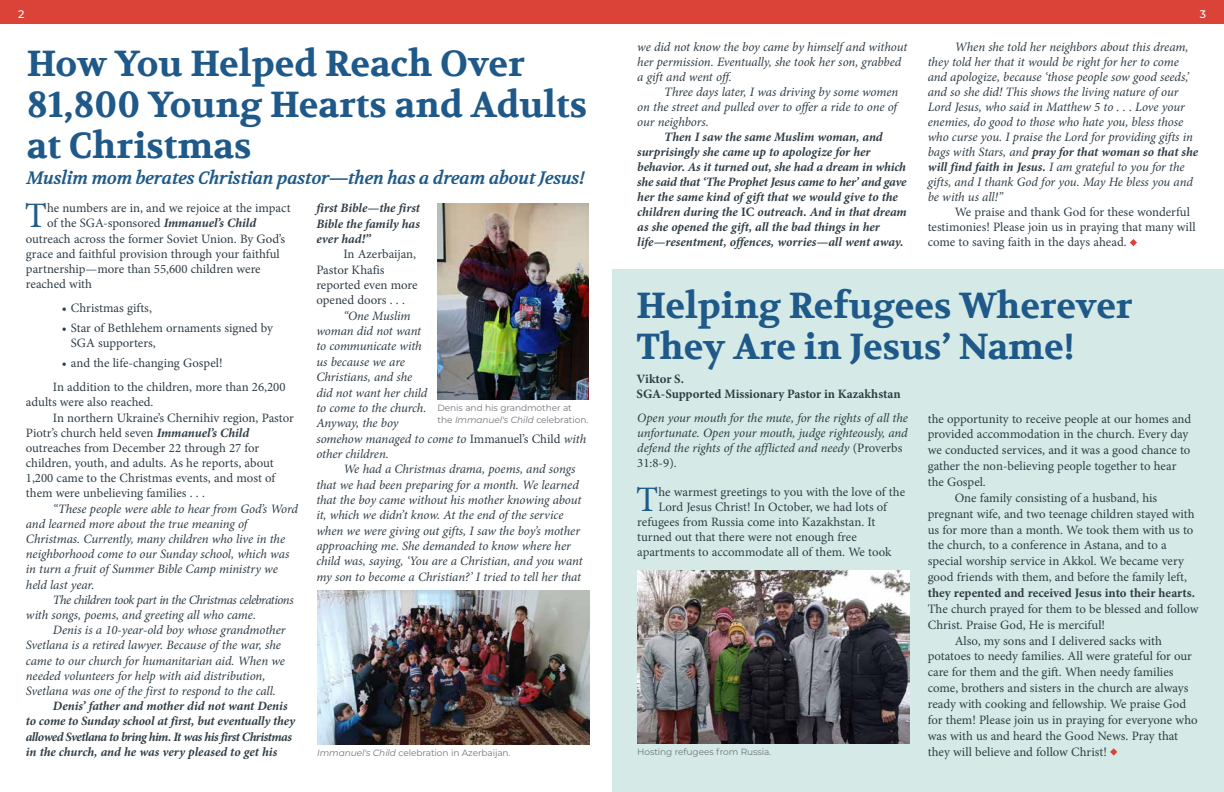
<style>
.page{position:relative;width:1224px;height:792px;background:#fff}
.page>*{position:absolute;margin:0;border:0;box-sizing:border-box;transform-origin:0 0}
.t1{font:700 36px/41px "Volkhov";color:#1e5989}
.t2{font:35.9px "Minion Pro";color:#1e5a8a}
.t3{font:italic 700 18px "Volkhov";letter-spacing:-.02em;color:#1e5989}
.t4{font:12.8px/15.4px "Minion Pro";color:#303d45}
.t5{font:italic 12.8px/15px "Minion Pro";letter-spacing:-.01em;color:#303d45}
.t6{font:italic 700 12.8px/15px "Minion Pro";letter-spacing:-.005em;color:#303d45}
.t7{font:italic 12.8px/15.2px "Minion Pro";letter-spacing:-.03em;color:#303d45}
.t8{font:700 12.8px/15px "Minion Pro";color:#2f3e45}
.t9{font:700 12.8px "Minion Pro";color:#303d45}
.t10{font:500 11px "Montserrat";color:#fff}
.t11{font:9px/12px "Montserrat";letter-spacing:-.01em;color:#6f747a}
.s1{font-weight:700}
.s2{font-style:normal}
.s3{font-weight:700;font-style:italic}
.s4{font-style:italic}
</style>
<div class="page">
<div style="left:0;top:0;width:1224px;height:23px;background:#dc4338"></div>
<img style="left:438px;top:203px;width:151px;height:197px">
<svg style="left:1130px;top:239px;width:7px;height:7px"></svg>
<div style="left:612px;top:269px;width:612px;height:523px;background:#d5eae6"></div>
<svg style="left:1110px;top:748px;width:7px;height:8px"></svg>
<img style="left:637px;top:570px;width:273px;height:174px">
<img style="left:317px;top:590px;width:273px;height:155px">
<p class="t10" style="left:18px;top:6px;width:8px">2</p>
<p class="t10" style="left:1200px;top:6px;width:8px">3</p>
<p class="t5" style="left:928px;top:39px;width:272px;text-indent:27px">When she told her neighbors about this dream, they told her that it would be right for her to come and apologize, because ‘those people sow good seeds,’ and so she did! This shows the living nature of our Lord Jesus, who said in Matthew 5 to . . . Love your enemies, do good to those who hate you, bless those who curse you. I praise the Lord for providing gifts in bags with Stars, and <span class="s1">pray for that woman so that she will find faith in Jesus.</span> I am grateful to you for the gifts, and I thank God for you. May He bless you and be with us all!”</p>
<p class="t4" style="left:928px;top:205px;width:269px;line-height:15px;text-indent:27px">We praise and thank God for these wonderful testimonies! Please join us in praying that many will come to saving faith in the days ahead.</p>
<h1 class="t1" style="left:637px;top:286px;width:498px">Helping Refugees Wherever<br>They Are in Jesus’ Name!</h1>
<p class="t8" style="left:637px;top:371px;width:266px">Viktor S.<br>SGA-Supported Missionary Pastor in Kazakhstan</p>
<p class="t5" style="left:637px;top:411px;width:272px">Open your mouth for the mute, for the rights of all the unfortunate. Open your mouth, judge righteously, and defend the rights of the afflicted and needy <span class="s2">(Proverbs 31:8-9).</span></p>
<h2 class="t2" style="left:636px;top:475px;width:24px">T</h2>
<p class="t4" style="left:658px;top:484px;width:248px">he warmest greetings to you with the love of the</p>
<p class="t5" style="left:637px;top:39px;width:271px">we did not know the boy came by himself and without her permission. Eventually, she took her son, grabbed a gift and went off.</p>
<p class="t5" style="left:637px;top:84px;width:263px;text-align:justify;text-indent:27px">Three days later, I was driving by some women on the street and pulled over to offer a ride to one of our neighbors.</p>
<p class="t6" style="left:637px;top:129px;width:271px;text-indent:27px">Then I saw the same Muslim woman, and surprisingly she came up to apologize for her behavior. As it turned out, she had a dream in which she said that ‘The Prophet Jesus came to her’ and gave her the same kind of gift that we would give to the children during the <span class="s2">IC</span> outreach. And in that dream as she opened the gift, all the bad things in her life—resentment, offences, worries—all went away.</p>
<h1 class="t1" style="left:27px;top:45px;width:562px">How You Helped Reach Over<br>81,800 Young Hearts and Adults at Christmas</h1>
<h3 class="t3" style="left:27px;top:167px;width:560px">Muslim mom berates Christian pastor—then has a dream about Jesus!</h3>
<h2 class="t2" style="left:25px;top:192px;width:24px">T</h2>
<p class="t4" style="left:47px;top:201px;width:245px">he numbers are in, and we rejoice at the impact</p>
<p class="t6" style="left:316px;top:200px;width:105px;line-height:15.4px;text-align:justify">first Bible—the first Bible the family has ever had!”</p>
<p class="t4" style="left:316px;top:247px;width:103px;text-indent:27px">In Azerbaijan,<br>Pastor Khafis reported even more opened doors . . .</p>
<p class="t5" style="left:316px;top:308px;width:271px;line-height:15.4px;text-indent:27px">“One Muslim<br>woman did not want<br>to communicate with<br>us because we are<br>Christians, and she<br>did not want her child<br>to come to the church.<br>Anyway, the boy<br>somehow managed to come to <span class="s2">Immanuel’s Child</span> with other children.</p>
<p class="t5" style="left:316px;top:462px;width:268px;line-height:15.4px;text-indent:27px">We had a Christmas drama, poems, and songs that we had been preparing for a month. We learned that the boy came without his mother knowing about it, which we didn’t know. At the end of the service when we were giving out gifts, I saw the boy’s mother approaching me. She demanded to know where her child was, saying, ‘You are a Christian, and you want my son to become a Christian?’ I tried to tell her that</p>
<p class="t4" style="left:47px;top:216px;width:211px">of the SGA-sponsored <span class="s3">Immanuel’s Child</span></p>
<p class="t4" style="left:26px;top:231px;width:261px">outreach across the former Soviet Union. By God’s</p>
<p class="t4" style="left:26px;top:246px;width:255px">grace and faithful provision through your faithful</p>
<p class="t4" style="left:26px;top:261px;width:236px">partnership—more than 55,600 children were</p>
<p class="t4" style="left:26px;top:276px;width:68px">reached with</p>
<p class="t4" style="left:62px;top:301px;width:92px">• Christmas gifts,</p>
<p class="t4" style="left:71px;top:320px;width:204px;text-indent:-9px">• Star of Bethlehem ornaments signed by<br>SGA supporters,</p>
<p class="t4" style="left:53px;top:351px;width:234px;line-height:24.2px;text-indent:9px">• and the life-changing Gospel!<br>In addition to the children, more than 26,200</p>
<p class="t4" style="left:26px;top:395px;width:129px">adults were also reached.</p>
<p class="t4" style="left:53px;top:410px;width:242px">In northern Ukraine’s Chernihiv region, Pastor</p>
<p class="t4" style="left:26px;top:425px;width:225px">Piotr’s church held seven <span class="s3">Immanuel’s Child</span></p>
<p class="t4" style="left:26px;top:440px;width:235px">outreaches from December 22 through 27 for</p>
<p class="t4" style="left:26px;top:455px;width:249px">children, youth, and adults. As he reports, about</p>
<p class="t4" style="left:26px;top:471px;width:251px">1,200 came to the Christmas events, and most of</p>
<p class="t4" style="left:26px;top:486px;width:181px">them were unbelieving families . . .</p>
<p class="t5" style="left:26px;top:501px;width:274px;text-indent:27px">“These people were able to hear from God’s Word and learned more about the true meaning of Christmas. Currently, many children who live in the neighborhood come to our Sunday school, which was in turn a fruit of Summer Bible Camp ministry we held last year.</p>
<p class="t7" style="left:26px;top:592px;width:269px;text-indent:27px">The children took part in the Christmas celebrations with songs, poems, and greeting all who came.</p>
<p class="t5" style="left:26px;top:623px;width:261px;text-indent:27px">Denis is a 10-year-old boy whose grandmother Svetlana is a retired lawyer. Because of the war, she came to our church for humanitarian aid. When we needed volunteers for help with aid distribution, Svetlana was one of the first to respond to the call.</p>
<p class="t6" style="left:26px;top:698px;width:271px;text-indent:27px">Denis’ father and mother did not want Denis to come to Sunday school at first, but eventually they allowed Svetlana to bring him. It was his first Christmas in the church, and he was very pleased to get his</p>
<p class="t11" style="left:438px;top:401px;width:152px">Denis and his grandmother at the <span class="s4">Immanuel's Child</span> celebration.</p>
<p class="t4" style="left:928px;top:411px;width:265px">the opportunity to receive people at our homes and</p>
<p class="t4" style="left:928px;top:427px;width:262px">provided accommodation in the church. Every day</p>
<p class="t4" style="left:928px;top:443px;width:264px">we conducted services, and it was a good chance to</p>
<p class="t4" style="left:928px;top:458px;width:250px">gather the non-believing people together to hear</p>
<p class="t4" style="left:928px;top:474px;width:60px">the Gospel.</p>
<p class="t4" style="left:955px;top:490px;width:204px">One family consisting of a husband, his</p>
<p class="t4" style="left:928px;top:506px;width:268px">pregnant wife, and two teenage children stayed with</p>
<p class="t4" style="left:928px;top:522px;width:267px">us for more than a month. We took them with us to</p>
<p class="t4" style="left:928px;top:538px;width:240px">the church, to a conference in Astana, and to a</p>
<p class="t4" style="left:928px;top:554px;width:258px">special worship service in Akkol. We became very</p>
<p class="t4" style="left:928px;top:569px;width:261px">good friends with them, and before the family left,</p>
<p class="t9" style="left:928px;top:584px;width:269px">they repented and received Jesus into their hearts.</p>
<p class="t4" style="left:928px;top:601px;width:272px">The church prayed for them to be blessed and follow</p>
<p class="t4" style="left:928px;top:617px;width:179px">Christ. Praise God, He is merciful!</p>
<p class="t4" style="left:955px;top:633px;width:209px">Also, my sons and I delivered sacks with</p>
<p class="t4" style="left:928px;top:649px;width:266px">potatoes to needy families. All were grateful for our</p>
<p class="t4" style="left:928px;top:665px;width:247px">care for them and the gift. When needy families</p>
<p class="t4" style="left:928px;top:680px;width:262px">come, brothers and sisters in the church are always</p>
<p class="t4" style="left:928px;top:696px;width:260px">ready with cooking and fellowship. We praise God</p>
<p class="t4" style="left:928px;top:712px;width:271px">for them! Please join us in praying for everyone who</p>
<p class="t4" style="left:928px;top:728px;width:252px">was with us and heard the Good News. Pray that</p>
<p class="t4" style="left:658px;top:499px;width:230px">Lord Jesus Christ! In October, we had lots of</p>
<p class="t4" style="left:637px;top:514px;width:239px">refugees from Russia come into Kazakhstan. It</p>
<p class="t4" style="left:637px;top:529px;width:221px">turned out that there were not enough free</p>
<p class="t4" style="left:637px;top:544px;width:256px">apartments to accommodate all of them. We took</p>
<p class="t11" style="left:317px;top:747px;width:195px"><span class="s4">Immanuel's Child</span> celebration in Azerbaijan.</p>
<p class="t11" style="left:637px;top:746px;width:135px">Hosting refugees from Russia.</p>
<p class="t4" style="left:928px;top:744px;width:181px">they will believe and follow Christ!</p>
</div>
